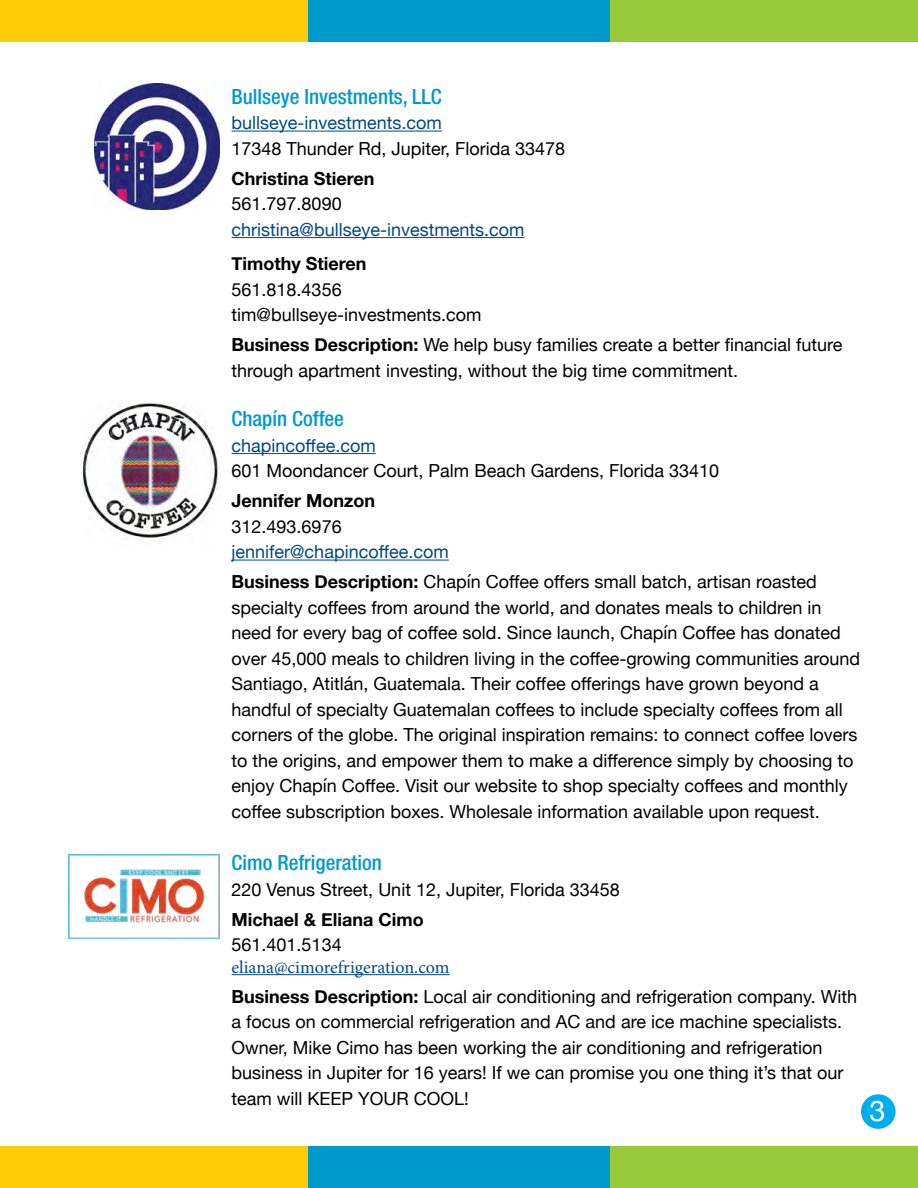
<style>
.page{position:relative;width:918px;height:1188px;background:#fff}
.page>*{position:absolute;margin:0;border:0;box-sizing:border-box;transform-origin:0 0}
.t1{font:28.8px "Helvetica Neue";color:#fff}
.t2{font:500 condensed 21px "Helvetica Neue";color:#0099cd}
.t3{font:18px/25.5px "Helvetica Neue";color:#000}
.t4{font:18px "Helvetica Neue";color:#004887}
.t5{font:700 18px "Helvetica Neue";color:#000}
.t6{font:18px "Minion Pro";color:#004887}
.s1{font-weight:700}
.s2{color:#004887}
</style>
<div class="page">
<div style="left:861px;top:1094px;width:35px;height:35px;background:#00aeef;border-radius:50%"></div>
<div style="left:0;top:0;width:308px;height:42px;background:#ffcd05"></div>
<div style="left:308px;top:0;width:308px;height:42px;background:#0099cd"></div>
<div style="left:610px;top:0;width:308px;height:42px;background:#99ca3c"></div>
<div style="left:0;top:1146px;width:308px;height:42px;background:#ffcd05"></div>
<div style="left:308px;top:1146px;width:308px;height:42px;background:#0099cd"></div>
<div style="left:610px;top:1146px;width:308px;height:42px;background:#99ca3c"></div>
<hr style="left:232px;top:131px;width:210px;height:1px;background:#004887">
<hr style="left:232px;top:237px;width:292px;height:1px;background:#004887">
<hr style="left:232px;top:453px;width:144px;height:1px;background:#004887">
<hr style="left:232px;top:560px;width:217px;height:1px;background:#004887">
<hr style="left:232px;top:974px;width:218px;height:1px;background:#004887">
<img style="left:94px;top:84px;width:125px;height:125px">
<img style="left:83px;top:403px;width:135px;height:136px">
<img style="left:69px;top:854px;width:151px;height:85px">
<p class="t2" style="left:232px;top:84px;width:212px">Bullseye Investments, LLC</p>
<p class="t4" style="left:232px;top:110px;width:212px">bullseye-investments.com</p>
<p class="t3" style="left:232px;top:137px;width:335px">17348 Thunder Rd, Jupiter, Florida 33478</p>
<p class="t5" style="left:232px;top:164px;width:144px">Christina Stieren</p>
<p class="t3" style="left:232px;top:192px;width:112px">561.797.8090</p>
<p class="t4" style="left:232px;top:216px;width:294px">christina@bullseye-investments.com</p>
<p class="t5" style="left:232px;top:250px;width:136px">Timothy Stieren</p>
<p class="t3" style="left:232px;top:278px;width:251px">561.818.4356 tim@bullseye-investments.com</p>
<p class="t3" style="left:232px;top:333px;width:613px"><span class="s1">Business Description:</span> We help busy families create a better financial future through apartment investing, without the big time commitment.</p>
<p class="t2" style="left:232px;top:406px;width:114px">Chapín Coffee</p>
<p class="t4" style="left:232px;top:432px;width:146px">chapincoffee.com</p>
<p class="t3" style="left:232px;top:459px;width:489px">601 Moondancer Court, Palm Beach Gardens, Florida 33410</p>
<p class="t5" style="left:232px;top:487px;width:145px">Jennifer Monzon</p>
<p class="t3" style="left:232px;top:515px;width:112px">312.493.6976</p>
<p class="t3" style="left:232px;top:538px;width:587px;line-height:30px"><span class="s2">jennifer@chapincoffee.com<br></span><span class="s1">Business Description:</span> Chapín Coffee offers small batch, artisan roasted</p>
<p class="t3" style="left:232px;top:596px;width:630px">specialty coffees from around the world, and donates meals to children in need for every bag of coffee sold. Since launch, Chapín Coffee has donated over 45,000 meals to children living in the coffee-growing communities around Santiago, Atitlán, Guatemala. Their coffee offerings have grown beyond a handful of specialty Guatemalan coffees to include specialty coffees from all corners of the globe. The original inspiration remains: to connect coffee lovers to the origins, and empower them to make a difference simply by choosing to enjoy Chapín Coffee. Visit our website to shop specialty coffees and monthly coffee subscription boxes. Wholesale information available upon request.</p>
<p class="t2" style="left:232px;top:850px;width:152px">Cimo Refrigeration</p>
<p class="t3" style="left:232px;top:878px;width:390px">220 Venus Street, Unit 12, Jupiter, Florida 33458</p>
<p class="t5" style="left:232px;top:905px;width:194px">Michael &amp; Eliana Cimo</p>
<p class="t3" style="left:232px;top:933px;width:112px">561.401.5134</p>
<p class="t6" style="left:232px;top:955px;width:220px">eliana@cimorefrigeration.com</p>
<p class="t3" style="left:232px;top:985px;width:627px"><span class="s1">Business Description:</span> Local air conditioning and refrigeration company. With a focus on commercial refrigeration and AC and are ice machine specialists.<br>Owner, Mike Cimo has been working the air conditioning and refrigeration business in Jupiter for 16 years! If we can promise you one thing it’s that our team will KEEP YOUR COOL!</p>
<h1 class="t1" style="left:870px;top:1090px;width:18px">3</h1>
</div>
